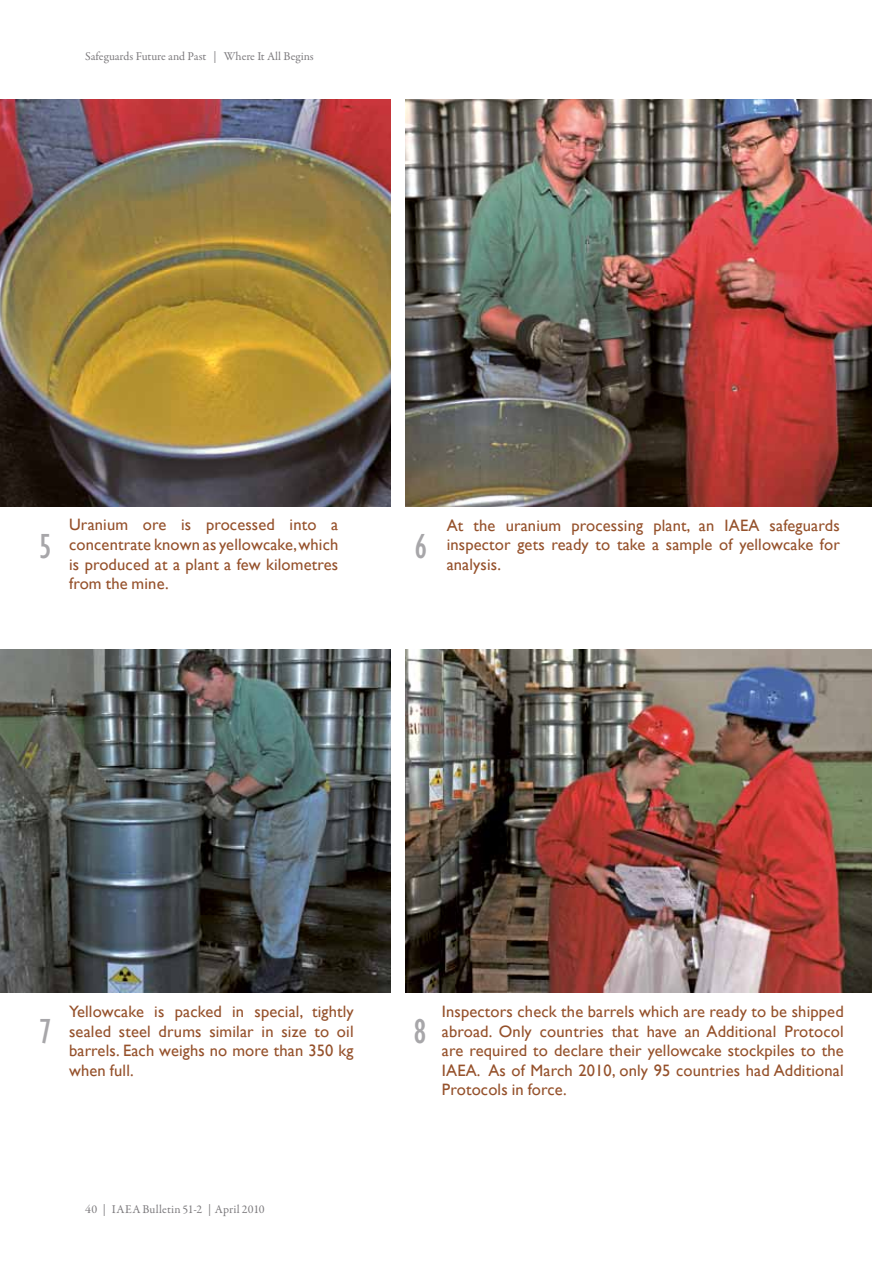
<style>
.page{position:relative;width:893px;height:1263px;background:#fff}
.page>*{position:absolute;margin:0;border:0;box-sizing:border-box;transform-origin:0 0}
.t1{font:condensed 36px "Gill Sans";color:#a7a6a9}
.t2{font:16.5px/19.5px "Gill Sans";letter-spacing:.01em;color:#95512b;text-align:justify}
.t3{font:12px "Garamond Premr Pro";color:#7c7a7d}
.t4{font:12px "Garamond Premr Pro";letter-spacing:.02em;color:#7c7a7d}
</style>
<div class="page">
<img style="left:405px;top:99px;width:467px;height:407px">
<img style="left:405px;top:649px;width:467px;height:343px">
<img style="left:0;top:99px;width:390px;height:407px">
<img style="left:0;top:649px;width:390px;height:343px">
<p class="t3" style="left:85px;top:49px;width:230px">Safeguards Future and Past | Where It All Begins</p>
<p class="t2" style="left:69px;top:515px;width:271px">Uranium ore is processed into a concentrate known as yellowcake, which is produced at a plant a few kilometres from the mine.</p>
<p class="t2" style="left:447px;top:515px;width:395px">At the uranium processing plant, an IAEA safeguards inspector gets ready to take a sample of yellowcake for analysis.</p>
<h1 class="t1" style="left:39px;top:526px;width:15px">5</h1>
<h1 class="t1" style="left:414px;top:526px;width:15px">6</h1>
<p class="t2" style="left:69px;top:1001px;width:286px">Yellowcake is packed in special, tightly sealed steel drums similar in size to oil barrels. Each weighs no more than 350 kg when full.</p>
<h1 class="t1" style="left:39px;top:1012px;width:15px">7</h1>
<h1 class="t1" style="left:413px;top:1012px;width:15px">8</h1>
<p class="t2" style="left:442px;top:1001px;width:403px">Inspectors check the barrels which are ready to be shipped abroad. Only countries that have an Additional Protocol are required to declare their yellowcake stockpiles to the IAEA. As of March 2010, only 95 countries had Additional Protocols in force.</p>
<p class="t4" style="left:85px;top:1201px;width:181px">40 | IAEA Bulletin 51-2 | April 2010</p>
</div>
